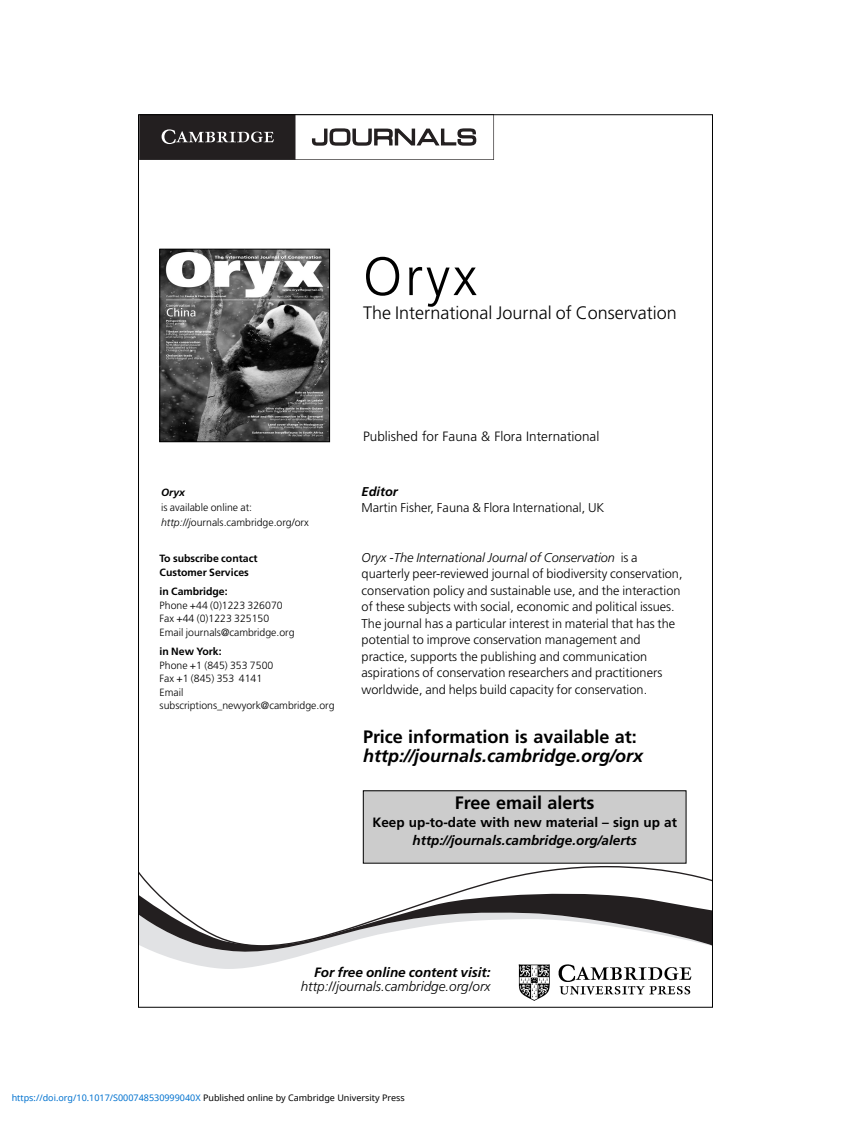
<style>
.page{position:relative;width:851px;height:1122px;background:#fff}
.page>*{position:absolute;margin:0;border:0;box-sizing:border-box;transform-origin:0 0}
.t1{font:300 54px "Frutiger LT Std";color:#000}
.t2{font:700 18px "Frutiger LT Std";color:#000}
.t3{font:300 18px "Frutiger LT Std";color:#000}
.t4{font:italic 700 18px "Frutiger LT Std";color:#000}
.t5{font:italic 700 13.5px "Frutiger LT Std";color:#000}
.t6{font:700 13.5px "Frutiger LT Std";color:#000}
.t7{font:300 13.5px "Frutiger LT Std";color:#000}
.t8{font:italic 300 13.5px "Frutiger LT Std";color:#000}
.t9{font:300 12.75px/16.5px "Frutiger LT Std";color:#000}
.t10{font:italic 700 12.75px "Frutiger LT Std";color:#000}
.t11{font:300 10.5px/13.5px "Frutiger LT Std";color:#000}
.t12{font:700 10.5px/13.5px "Frutiger LT Std";color:#000}
.t13{font:italic 700 10.5px "Frutiger LT Std";color:#000}
.t14{font:9px "Noto Sans";color:#0172cf}
.s1{font-style:italic}
.s2{color:#000}
</style>
<div class="page">
<svg style="left:140px;top:117px;width:354px;height:43px"></svg>
<svg style="left:140px;top:866px;width:570px;height:22px"></svg>
<svg style="left:140px;top:888px;width:570px;height:81px"></svg>
<img style="left:518px;top:963px;width:174px;height:38px">
<img style="left:162px;top:251px;width:166px;height:189px">
<div style="left:160px;top:249px;width:170px;height:193px;border:1px solid #000"></div>
<div style="left:363px;top:791px;width:322px;height:72px;background:#ccc"></div>
<h1 class="t1" style="left:363px;top:253px;width:115px">Oryx</h1>
<h2 class="t3" style="left:363px;top:305px;width:315px">The International Journal of Conservation</h2>
<p class="t13" style="left:161px;top:487px;width:25px">Oryx</p>
<p class="t11" style="left:161px;top:500px;width:149px;line-height:15px">is available online at: <span class="s1">http://j</span>ournals.cambridge.org/orx</p>
<p class="t12" style="left:160px;top:552px;width:99px">To subscribe contact<br>Customer Services</p>
<p class="t12" style="left:160px;top:585px;width:70px">in Cambridge:</p>
<p class="t11" style="left:160px;top:599px;width:136px">Phone +44 (0)1223 326070<br>Fax +44 (0)1223 325150<br>Email journals@cambridge.org</p>
<p class="t12" style="left:160px;top:645px;width:64px">in New York:</p>
<p class="t11" style="left:160px;top:659px;width:176px">Phone +1 (845) 353 7500<br>Fax +1 (845) 353 4141<br>Email subscriptions_newyork@cambridge.org</p>
<p class="t7" style="left:363px;top:430px;width:238px">Published for Fauna &amp; Flora International</p>
<p class="t10" style="left:361px;top:486px;width:38px">Editor</p>
<p class="t9" style="left:361px;top:500px;width:244px">Martin Fisher, Fauna &amp; Flora International, UK</p>
<p class="t9" style="left:361px;top:550px;width:322px"><span class="s1">Oryx -The International Journal of Conservation</span> is a quarterly peer-reviewed journal of biodiversity conservation, conservation policy and sustainable use, and the interaction of these subjects with social, economic and political issues.<br>The journal has a particular interest in material that has the potential to improve conservation management and practice, supports the publishing and communication aspirations of conservation researchers and practitioners worldwide, and helps build capacity for conservation.</p>
<h2 class="t2" style="left:363px;top:729px;width:275px">Price information is available at:</h2>
<h2 class="t4" style="left:363px;top:748px;width:281px">http://journals.cambridge.org/orx</h2>
<h2 class="t2" style="left:455px;top:795px;width:141px">Free email alerts</h2>
<p class="t6" style="left:372px;top:817px;width:306px">Keep up-to-date with new material – sign up at</p>
<p class="t5" style="left:412px;top:835px;width:226px">http://journals.cambridge.org/alerts</p>
<p class="t5" style="left:314px;top:967px;width:178px">For free online content visit:</p>
<p class="t8" style="left:301px;top:980px;width:191px">http://journals.cambridge.org/orx</p>
<p class="t14" style="left:12px;top:1091px;width:395px">https://doi.org/10.1017/S000748530999040X <span class="s2">Published online by Cambridge University Press</span></p>
</div>
